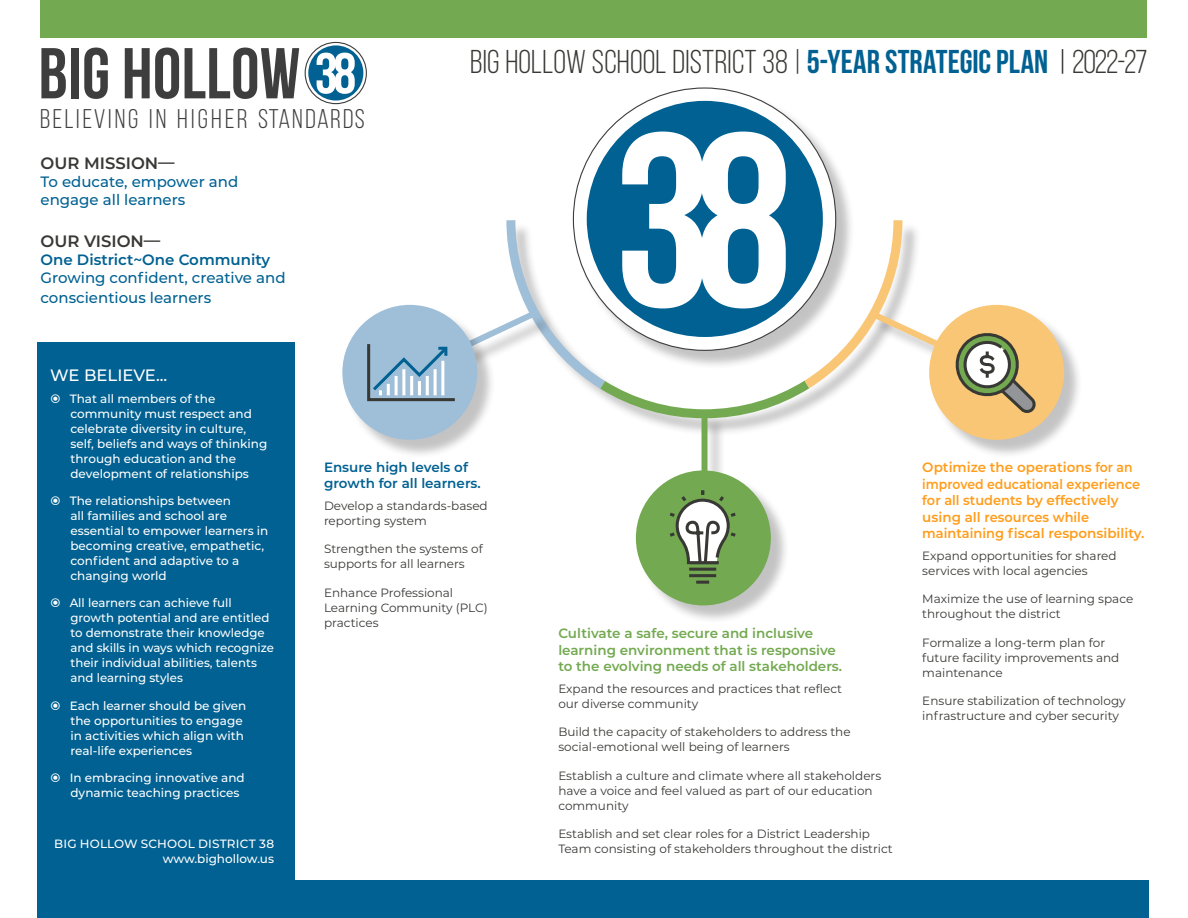
<style>
.page{position:relative;width:1188px;height:918px;background:#fff}
.page>*{position:absolute;margin:0;border:0;box-sizing:border-box;transform-origin:0 0}
.t1{font:700 247.05px "Bebas Neue";color:#fff}
.t2{font:700 71.7px "Bebas Neue";letter-spacing:.005em;color:#3e3e3f}
.t3{font:33px "Bebas Neue";letter-spacing:.005em;color:#383935}
.t4{font:27px "Bebas Neue";letter-spacing:.095em;color:#3e3e3f}
.B_Heads{font:600 16.5px "Montserrat";color:#383935}
.B_Heads-2{font:500 16.5px "Montserrat";color:#fff}
.Text{font:500 15px/18px "Montserrat";color:#006192}
.Paragraph_Style_3{font:600 13.5px/16.5px "Montserrat";color:#ff9d1b}
.Paragraph_Style_3-2{font:600 13.5px/16.5px "Montserrat";color:#73a950}
.Paragraph_Style_3-3{font:600 13.5px/16.5px "Montserrat";color:#006192}
.Paragraph_Style_2{font:12px/15px "Montserrat";color:#383935}
.Text-2{font:500 12px/15px "Montserrat";color:#fff}
.s1{font-size:57.6px;color:#fff}
.s2{font-weight:600}
.s3{font-weight:700;color:#006192}
.s4{color:#231f20}
</style>
<div class="page">
<div style="left:604px;top:384px;width:223px;height:53px;background:#231f20;opacity:.27"></div>
<div style="left:704px;top:416px;width:22px;height:88px;background:#231f20;opacity:.27"></div>
<div style="left:702px;top:414px;width:6px;height:72px;background:#73a950"></div>
<div style="left:37px;top:342px;width:257px;height:576px;background:#006192"></div>
<svg style="left:305px;top:42px;width:61px;height:62px"></svg>
<div style="left:305px;top:42px;width:62px;height:62px;border:1px solid #3e3e3f;border-radius:50%"></div>
<div style="left:308px;top:45px;width:55px;height:56px;background:#006192;border-radius:50%"></div>
<svg style="left:317px;top:53px;width:18px;height:41px"></svg>
<div style="left:587px;top:101px;width:236px;height:236px;background:#006192;border-radius:50%"></div>
<div style="left:345px;top:307px;width:151px;height:151px;background:#231f20;opacity:.27"></div>
<div style="left:342px;top:305px;width:135px;height:135px;background:#9fbfd9;border-radius:50%"></div>
<div style="left:638px;top:473px;width:151px;height:151px;background:#231f20;opacity:.27"></div>
<div style="left:636px;top:470px;width:135px;height:135px;background:#73a950;border-radius:50%"></div>
<div style="left:931px;top:307px;width:152px;height:151px;background:#231f20;opacity:.27"></div>
<div style="left:929px;top:305px;width:135px;height:135px;background:#f9c676;border-radius:50%"></div>
<div style="left:285px;top:880px;width:864px;height:38px;background:#006192"></div>
<svg style="left:366px;top:132px;width:687px;height:291px"></svg>
<hr style="left:691px;top:574px;width:24px;height:3px;background:#383935">
<hr style="left:691px;top:568px;width:24px;height:3px;background:#383935">
<svg style="left:698px;top:581px;width:10px;height:3px"></svg>
<svg style="left:672px;top:492px;width:62px;height:73px"></svg>
<div style="left:40px;top:0;width:1108px;height:38px;background:#73a950"></div>
<p class="t2" style="left:39px;top:34px;width:319px">BIG HOLLOW <span class="s1">8</span></p>
<p class="t4" style="left:40px;top:104px;width:326px">BELIEVING IN HIGHER STANDARDS</p>
<p class="B_Heads" style="left:40px;top:151px;width:136px">OUR MISSION—</p>
<p class="Text" style="left:40px;top:172px;width:199px">To educate, empower and engage all learners</p>
<p class="B_Heads" style="left:40px;top:230px;width:121px">OUR VISION—</p>
<p class="Text" style="left:40px;top:251px;width:247px"><span class="s2">One District~One Community<br></span>Growing confident, creative and</p>
<p class="Text" style="left:40px;top:288px;width:172px">conscientious learners</p>
<p class="t3" style="left:470px;top:44px;width:679px">BIG HOLLOW SCHOOL DISTRICT 38 | <span class="s3">5-YEAR STRATEGIC PLAN</span> <span class="s4">|</span> 2022-27</p>
<p class="t1" style="left:694px;top:86px;width:99px">8</p>
<p class="B_Heads-2" style="left:50px;top:363px;width:119px">WE BELIEVE...</p>
<p class="Text-2" style="left:70px;top:390px;width:199px">That all members of the community must respect and celebrate diversity in culture, self, beliefs and ways of thinking through education and the development of relationships</p>
<p class="Text-2" style="left:70px;top:493px;width:200px">The relationships between<br>all families and school are essential to empower learners in becoming creative, empathetic, confident and adaptive to a changing world</p>
<p class="Text-2" style="left:70px;top:595px;width:206px">All learners can achieve full growth potential and are entitled to demonstrate their knowledge and skills in ways which recognize their individual abilities, talents and learning styles</p>
<p class="Text-2" style="left:70px;top:698px;width:178px">Each learner should be given the opportunities to engage in activities which align with real-life experiences</p>
<p class="Text-2" style="left:70px;top:770px;width:177px">In embracing innovative and dynamic teaching practices</p>
<p class="Text-2" style="left:54px;top:835px;width:221px;text-align:right">BIG HOLLOW SCHOOL DISTRICT 38 www.bighollow.us</p>
<p class="Paragraph_Style_3-3" style="left:324px;top:458px;width:158px">Ensure high levels of growth for all learners.</p>
<p class="Paragraph_Style_2" style="left:324px;top:498px;width:165px">Develop a standards-based reporting system</p>
<p class="Paragraph_Style_2" style="left:324px;top:541px;width:160px">Strengthen the systems of supports for all learners</p>
<p class="Paragraph_Style_2" style="left:324px;top:585px;width:165px">Enhance Professional<br>Learning Community (PLC) practices</p>
<p class="Paragraph_Style_3-2" style="left:558px;top:625px;width:285px">Cultivate a safe, secure and inclusive learning environment that is responsive to the evolving needs of all stakeholders.</p>
<p class="Paragraph_Style_2" style="left:558px;top:681px;width:285px">Expand the resources and practices that reflect our diverse community</p>
<p class="Paragraph_Style_2" style="left:558px;top:724px;width:294px">Build the capacity of stakeholders to address the social-emotional well being of learners</p>
<p class="Paragraph_Style_2" style="left:558px;top:768px;width:324px">Establish a culture and climate where all stakeholders have a voice and feel valued as part of our education community</p>
<p class="Paragraph_Style_2" style="left:558px;top:826px;width:336px">Establish and set clear roles for a District Leadership<br>Team consisting of stakeholders throughout the district</p>
<p class="Paragraph_Style_3" style="left:922px;top:458px;width:224px">Optimize the operations for an improved educational experience for all students by effectively using all resources while maintaining fiscal responsibility.</p>
<p class="Paragraph_Style_2" style="left:922px;top:548px;width:196px">Expand opportunities for shared services with local agencies</p>
<p class="Paragraph_Style_2" style="left:922px;top:591px;width:212px">Maximize the use of learning space throughout the district</p>
<p class="Paragraph_Style_2" style="left:922px;top:635px;width:199px">Formalize a long-term plan for future facility improvements and maintenance</p>
<p class="Paragraph_Style_2" style="left:922px;top:693px;width:205px">Ensure stabilization of technology infrastructure and cyber security</p>
</div>
